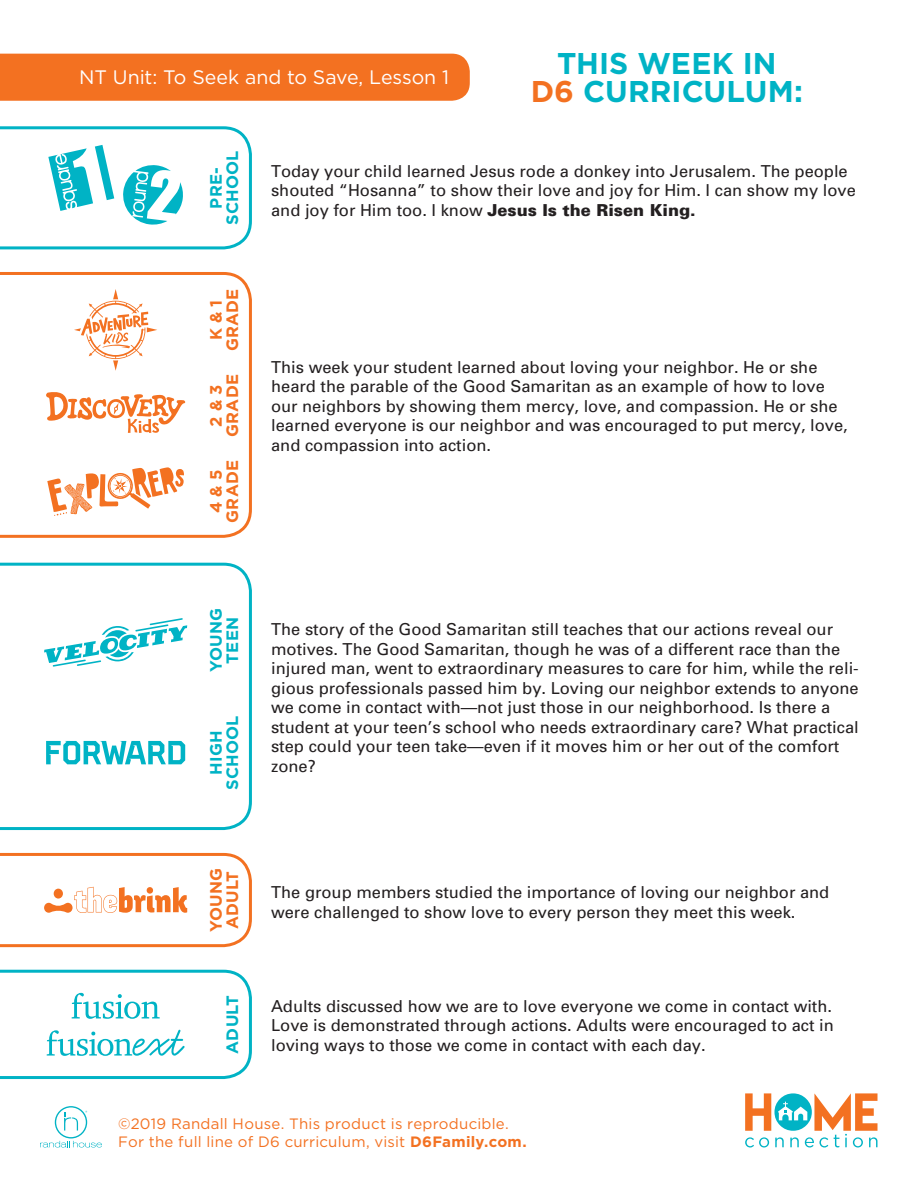
<style>
.page{position:relative;width:918px;height:1188px;background:#fff}
.page>*{position:absolute;margin:0;border:0;box-sizing:border-box;transform-origin:0 0}
.t1{font:700 30px/28.5px "Gotham";color:#00b3c5;text-align:center}
.t2{font:19.5px "Gotham";letter-spacing:-.005em;color:#fff}
.t3{font:16.5px/19.5px "Univers";color:#231f20}
.t4{font:700 16.5px/16.5px "Gotham";letter-spacing:.01em;color:#00b3c5;text-align:center}
.t5{font:700 16.5px/16.5px "Gotham";letter-spacing:.01em;color:#f37121;text-align:center}
.t6{font:15px/18px "Gotham";letter-spacing:.015em;color:#f37121}
.s1{color:#f37121}
.s2{font-weight:900}
.s3{font-weight:700}
</style>
<div class="page">
<svg style="left:745px;top:1093px;width:133px;height:55px"></svg>
<svg style="left:0;top:126px;width:252px;height:124px"></svg>
<svg style="left:40px;top:1106px;width:62px;height:42px"></svg>
<svg style="left:0;top:272px;width:252px;height:266px"></svg>
<svg style="left:0;top:562px;width:252px;height:269px"></svg>
<svg style="left:46px;top:391px;width:139px;height:42px"></svg>
<svg style="left:47px;top:467px;width:137px;height:49px"></svg>
<svg style="left:74px;top:289px;width:83px;height:82px"></svg>
<svg style="left:44px;top:618px;width:143px;height:49px"></svg>
<svg style="left:46px;top:741px;width:139px;height:23px"></svg>
<svg style="left:0;top:852px;width:252px;height:96px"></svg>
<svg style="left:0;top:969px;width:252px;height:110px"></svg>
<div style="left:0;top:54px;width:470px;height:47px;background:#f37121"></div>
<p class="t2" style="left:79px;top:66px;width:371px">NT Unit: To Seek and to Save, Lesson 1</p>
<h1 class="t1" style="left:531px;top:48px;width:274px">THIS WEEK IN<br><span class="s1">D6</span> CURRICULUM:</h1>
<p class="t4" style="left:207px;top:225px;width:75px;rotate:-90deg">PRE-<br>SCHOOL</p>
<p class="t5" style="left:207px;top:351px;width:64px;rotate:-90deg">K &amp; 1<br>GRADE</p>
<p class="t5" style="left:207px;top:437px;width:64px;rotate:-90deg">2 &amp; 3<br>GRADE</p>
<p class="t5" style="left:207px;top:523px;width:64px;rotate:-90deg">4 &amp; 5<br>GRADE</p>
<p class="t3" style="left:271px;top:161px;width:586px">Today your child learned Jesus rode a donkey into Jerusalem. The people shouted “Hosanna” to show their love and joy for Him. I can show my love and joy for Him too. I know <span class="s2">Jesus Is the Risen King.</span></p>
<p class="t3" style="left:271px;top:357px;width:578px">This week your student learned about loving your neighbor. He or she heard the parable of the Good Samaritan as an example of how to love our neighbors by showing them mercy, love, and compassion. He or she learned everyone is our neighbor and was encouraged to put mercy, love, and compassion into action.</p>
<p class="t4" style="left:207px;top:672px;width:66px;rotate:-90deg">YOUNG<br>TEEN</p>
<p class="t4" style="left:207px;top:790px;width:75px;rotate:-90deg">HIGH<br>SCHOOL</p>
<p class="t5" style="left:207px;top:932px;width:66px;text-align:left;rotate:-90deg">YOUNG<br>ADULT</p>
<p class="t4" style="left:224px;top:1054px;width:60px;rotate:-90deg">ADULT</p>
<p class="t3" style="left:271px;top:620px;width:589px">The story of the Good Samaritan still teaches that our actions reveal our motives. The Good Samaritan, though he was of a different race than the injured man, went to extraordinary measures to care for him, while the reli&shy;gious professionals passed him by. Loving our neighbor extends to anyone we come in contact with—not just those in our neighborhood. Is there a student at your teen’s school who needs extraordinary care? What practical step could your teen take—even if it moves him or her out of the comfort zone?</p>
<p class="t3" style="left:271px;top:883px;width:560px">The group members studied the importance of loving our neighbor and were challenged to show love to every person they meet this week.</p>
<p class="t3" style="left:271px;top:996px;width:564px;text-align:justify">Adults discussed how we are to love everyone we come in contact with.<br>Love is demonstrated through actions. Adults were encouraged to act in loving ways to those we come in contact with each day.</p>
<p class="t6" style="left:118px;top:1115px;width:410px">©2019 Randall House. This product is reproducible.<br>For the full line of D6 curriculum, visit <span class="s3">D6Family.com.</span></p>
</div>
